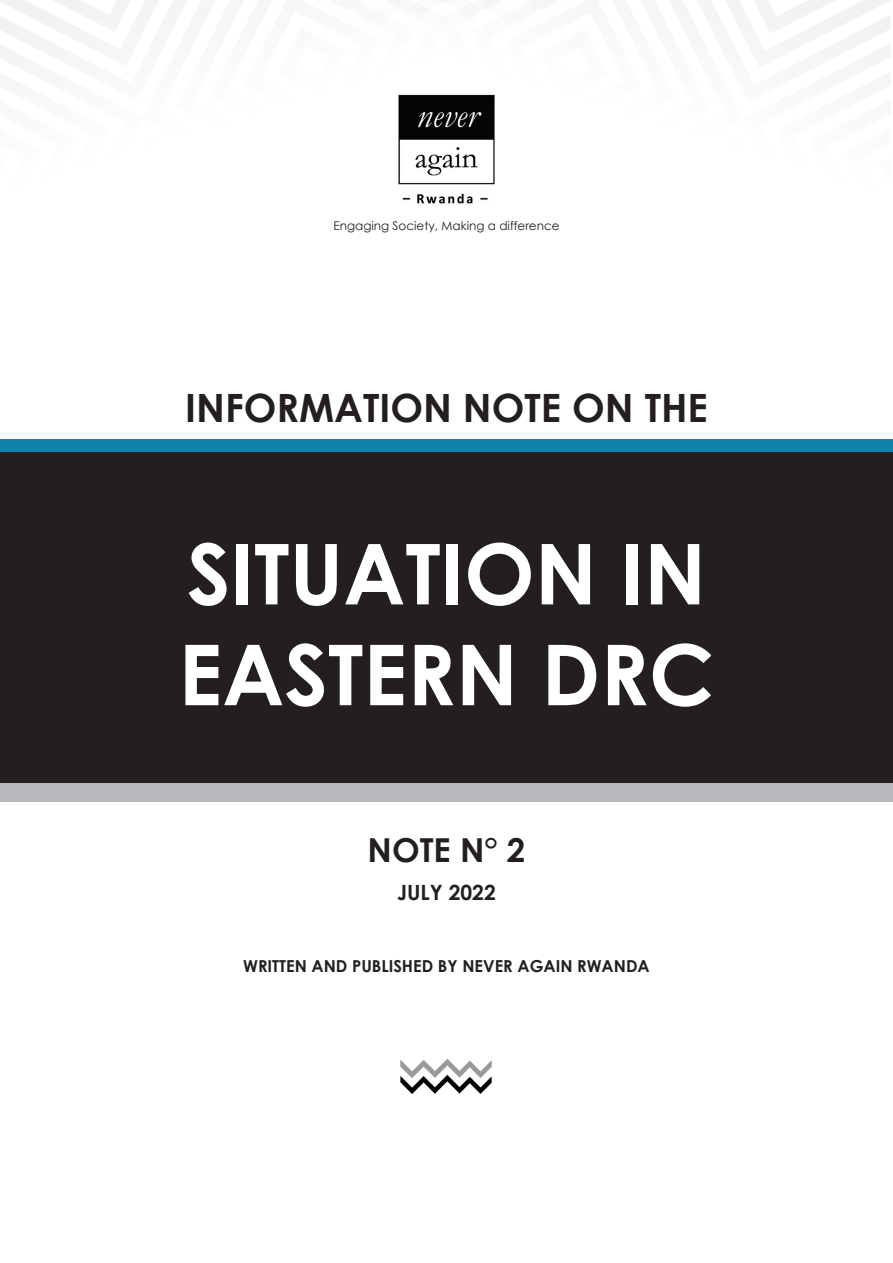
<style>
.page{position:relative;width:893px;height:1263px;background:#fff}
.page>*{position:absolute;margin:0;border:0;box-sizing:border-box;transform-origin:0 0}
.Boby_text{font:700 84px/100.8px "Century Gothic";color:#fff}
.Boby_text-2{font:700 39px "Century Gothic";color:#231f20}
.Boby_text-3{font:700 33px "Century Gothic";color:#231f20}
.Boby_text-4{font:700 21px "Century Gothic";color:#231f20}
.Boby_text-5{font:700 16.5px "Century Gothic";color:#231f20}
.t1{font:12px "Century Gothic";color:#231f20}
</style>
<div class="page">
<div style="left:0;top:541px;width:893px;height:260px;background:#b8b9bc"></div>
<svg style="left:0;top:0;width:893px;height:452px"></svg>
<img style="left:397px;top:93px;width:99px;height:116px">
<img style="left:400px;top:1058px;width:92px;height:36px">
<div style="left:0;top:452px;width:893px;height:330px;background:#231f20"></div>
<p class="t1" style="left:333px;top:218px;width:228px">Engaging Society, Making a difference</p>
<p class="Boby_text-2" style="left:185px;top:383px;width:524px">INFORMATION NOTE ON THE</p>
<p class="Boby_text" style="left:179px;top:521px;width:537px">SITUATION IN<br>EASTERN DRC</p>
<p class="Boby_text-3" style="left:368px;top:829px;width:159px">NOTE N° 2</p>
<p class="Boby_text-4" style="left:397px;top:879px;width:100px">JULY 2022</p>
<p class="Boby_text-5" style="left:243px;top:956px;width:408px">WRITTEN AND PUBLISHED BY NEVER AGAIN RWANDA</p>
</div>
